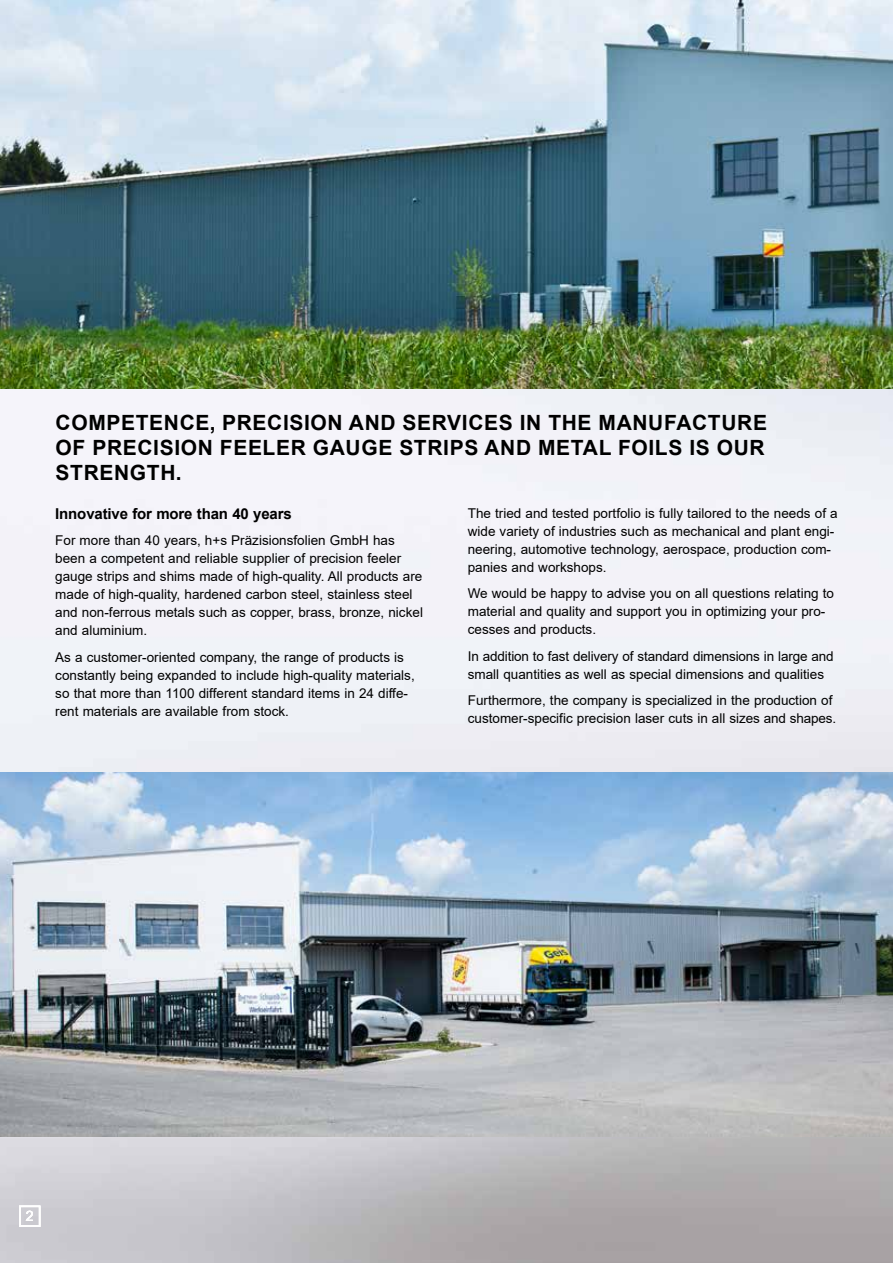
<style>
.page{position:relative;width:893px;height:1263px;background:#fff}
.page>*{position:absolute;margin:0;border:0;box-sizing:border-box;transform-origin:0 0}
.t1{font:700 21px/25.2px "Arial";letter-spacing:.03em;color:#000;text-align:justify}
.t2{font:700 15px "Arial";letter-spacing:-.01em;color:#000}
.t3{font:14.25px "Arial";color:#fff}
.t4{font:13.5px/18px "Arial";color:#000}
</style>
<div class="page">
<img style="left:0;top:388px;width:893px;height:875px">
<img style="left:0;top:772px;width:893px;height:365px">
<img style="left:0;top:0;width:893px;height:388px">
<div style="left:19px;top:1205px;width:21px;height:22px;border:2px solid #fff"></div>
<h1 class="t1" style="left:56px;top:410px;width:713px">COMPETENCE, PRECISION AND SERVICES IN THE MANUFACTURE OF PRECISION FEELER GAUGE STRIPS AND METAL FOILS IS OUR STRENGTH.</h1>
<p class="t2" style="left:55px;top:503px;width:238px">Innovative for more than 40 years</p>
<p class="t4" style="left:55px;top:531px;width:369px">For more than 40 years, h+s Präzisionsfolien GmbH has been a competent and reliable supplier of precision feeler gauge strips and shims made of high-quality. All products are made of high-quality, hardened carbon steel, stainless steel and non-ferrous metals such as copper, brass, bronze, nickel and aluminium.</p>
<p class="t4" style="left:55px;top:648px;width:361px">As a customer-oriented company, the range of products is constantly being expanded to include high-quality materials, so that more than 1100 different standard items in 24 diffe&shy;rent materials are available from stock.</p>
<p class="t4" style="left:468px;top:504px;width:371px">The tried and tested portfolio is fully tailored to the needs of a wide variety of industries such as mechanical and plant engi&shy;neering, automotive technology, aerospace, production com&shy;panies and workshops.</p>
<p class="t4" style="left:468px;top:584px;width:368px">We would be happy to advise you on all questions relating to material and quality and support you in optimizing your pro&shy;cesses and products.</p>
<p class="t4" style="left:468px;top:647px;width:367px">In addition to fast delivery of standard dimensions in large and small quantities as well as special dimensions and qualities</p>
<p class="t4" style="left:468px;top:691px;width:370px">Furthermore, the company is specialized in the production of customer-specific precision laser cuts in all sizes and shapes.</p>
<p class="t3" style="left:26px;top:1206px;width:9px">2</p>
</div>
